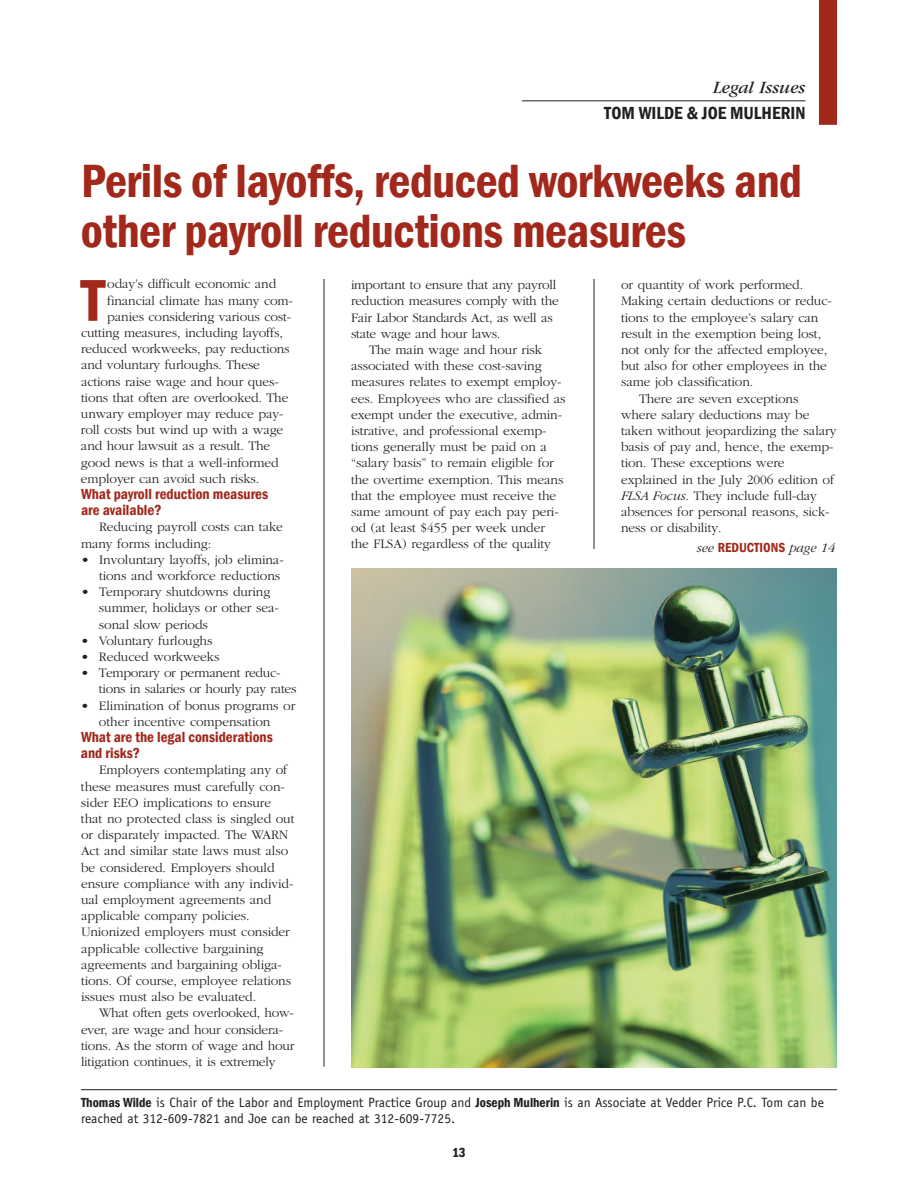
<style>
.page{position:relative;width:918px;height:1188px;background:#fff}
.page>*{position:absolute;margin:0;border:0;box-sizing:border-box;transform-origin:0 0}
.t1{font:600 condensed 61.05px "Franklin Gothic";color:#a1281b}
.t2{font:600 condensed 48px/49.5px "Franklin Gothic";letter-spacing:-.01em;color:#a1281b}
.t3{font:600 condensed 18px "Franklin Gothic";color:#231f20}
.t4{font:italic 18px "Garamond";color:#231f20}
.t5{font:600 condensed 15px/16.2px "Franklin Gothic";color:#a1281b}
.t6{font:300 13.5px/16.2px "Garamond";letter-spacing:-.005em;color:#231f20}
.t7{font:13.5px/16.5px "Officina Sans";color:#231f20}
.t8{font:600 condensed 13.5px "Franklin Gothic";color:#a1281b}
.t9{font:600 condensed 13.5px "Franklin Gothic";color:#231f20}
.s1{font-style:italic}
.s2{font-family:"Garamond";font-weight:300;font-style:italic;font-stretch:normal;color:#231f20}
.s3{font-family:"Franklin Gothic";font-weight:600;font-stretch:condensed}
</style>
<div class="page">
<hr style="left:324px;top:279px;width:1px;height:787px;background:#231f20">
<hr style="left:594px;top:279px;width:1px;height:270px;background:#231f20">
<div style="left:819px;top:0;width:18px;height:125px;background:#a1281b"></div>
<hr style="left:522px;top:100px;width:284px;height:1px;background:#231f20">
<hr style="left:81px;top:1089px;width:756px;height:1px;background:#231f20">
<img style="left:351px;top:568px;width:486px;height:500px">
<h3 class="t4" style="left:713px;top:81px;width:94px">Legal Issues</h3>
<h3 class="t3" style="left:604px;top:102px;width:203px">TOM WILDE &amp; JOE MULHERIN</h3>
<h2 class="t2" style="left:81px;top:156px;width:723px">Perils of layoffs, reduced workweeks and other payroll reductions measures</h2>
<h1 class="t1" style="left:81px;top:265px;width:25px">T</h1>
<p class="t6" style="left:107px;top:276px;width:171px">oday’s difficult economic and</p>
<p class="t6" style="left:107px;top:292px;width:187px">financial climate has many com-</p>
<p class="t6" style="left:107px;top:308px;width:185px">panies considering various cost-</p>
<p class="t6" style="left:81px;top:324px;width:203px">cutting measures, including layoffs,</p>
<p class="t6" style="left:81px;top:340px;width:210px">reduced workweeks, pay reductions</p>
<p class="t6" style="left:81px;top:357px;width:181px">and voluntary furloughs. These</p>
<p class="t6" style="left:81px;top:373px;width:199px">actions raise wage and hour ques-</p>
<p class="t6" style="left:81px;top:389px;width:209px">tions that often are overlooked. The</p>
<p class="t6" style="left:81px;top:405px;width:204px">unwary employer may reduce pay-</p>
<p class="t6" style="left:81px;top:421px;width:204px">roll costs but wind up with a wage</p>
<p class="t6" style="left:81px;top:438px;width:191px">and hour lawsuit as a result. The</p>
<p class="t6" style="left:81px;top:454px;width:199px">good news is that a well-informed</p>
<p class="t6" style="left:81px;top:470px;width:180px">employer can avoid such risks.</p>
<p class="t5" style="left:81px;top:486px;width:189px">What payroll reduction measures are available?</p>
<p class="t6" style="left:81px;top:519px;width:204px;text-indent:18px">Reducing payroll costs can take many forms including:</p>
<p class="t6" style="left:81px;top:551px;width:204px;text-align:right">• Involuntary layoffs, job elimina&shy;tions and workforce reductions</p>
<p class="t6" style="left:99px;top:583px;width:181px;text-indent:-18px">• Temporary shutdowns during summer, holidays or other sea&shy;sonal slow periods</p>
<p class="t6" style="left:81px;top:632px;width:133px">• Voluntary furloughs</p>
<p class="t6" style="left:81px;top:648px;width:140px">• Reduced workweeks</p>
<p class="t6" style="left:99px;top:664px;width:199px;text-indent:-18px">• Temporary or permanent reduc&shy;tions in salaries or hourly pay rates</p>
<p class="t6" style="left:81px;top:697px;width:216px;text-align:center">• Elimination of bonus programs or other incentive compensation</p>
<p class="t5" style="left:81px;top:729px;width:193px">What are the legal considerations and risks?</p>
<p class="t6" style="left:81px;top:762px;width:215px;text-indent:18px">Employers contemplating any of these measures must carefully con&shy;sider EEO implications to ensure that no protected class is singled out or disparately impacted. The WARN Act and similar state laws must also be considered. Employers should ensure compliance with any individ&shy;ual employment agreements and applicable company policies.<br>Unionized employers must consider applicable collective bargaining agreements and bargaining obliga&shy;tions. Of course, employee relations issues must also be evaluated.</p>
<p class="t6" style="left:81px;top:1005px;width:215px;text-indent:18px">What often gets overlooked, how&shy;ever, are wage and hour considera&shy;tions. As the storm of wage and hour litigation continues, it is extremely</p>
<p class="t6" style="left:351px;top:276px;width:209px">important to ensure that any payroll reduction measures comply with the Fair Labor Standards Act, as well as state wage and hour laws.</p>
<p class="t6" style="left:351px;top:341px;width:216px;text-indent:18px">The main wage and hour risk associated with these cost-saving measures relates to exempt employ&shy;ees. Employees who are classified as exempt under the executive, admin&shy;istrative, and professional exemp&shy;tions generally must be paid on a “salary basis” to remain eligible for the overtime exemption. This means that the employee must receive the same amount of pay each pay peri&shy;od (at least $455 per week under the FLSA) regardless of the quality</p>
<p class="t6" style="left:621px;top:276px;width:184px">or quantity of work performed.</p>
<p class="t6" style="left:621px;top:293px;width:212px">Making certain deductions or reduc-</p>
<p class="t6" style="left:621px;top:309px;width:199px">tions to the employee’s salary can</p>
<p class="t6" style="left:621px;top:325px;width:202px">result in the exemption being lost,</p>
<p class="t6" style="left:621px;top:341px;width:208px">not only for the affected employee,</p>
<p class="t6" style="left:621px;top:357px;width:207px">but also for other employees in the</p>
<p class="t6" style="left:621px;top:374px;width:134px">same job classification.</p>
<p class="t6" style="left:639px;top:390px;width:161px">There are seven exceptions</p>
<p class="t6" style="left:621px;top:406px;width:190px">where salary deductions may be</p>
<p class="t6" style="left:621px;top:422px;width:217px">taken without jeopardizing the salary</p>
<p class="t6" style="left:621px;top:438px;width:214px">basis of pay and, hence, the exemp-</p>
<p class="t6" style="left:621px;top:455px;width:165px">tion. These exceptions were</p>
<p class="t6" style="left:621px;top:471px;width:215px">explained in the July 2006 edition of</p>
<p class="t6" style="left:621px;top:487px;width:198px"><span class="s1">FLSA Focus</span>. They include full-day</p>
<p class="t6" style="left:621px;top:503px;width:210px">absences for personal reasons, sick-</p>
<p class="t6" style="left:621px;top:519px;width:102px">ness or disability.</p>
<p class="t8" style="left:697px;top:540px;width:140px"><span class="s2">see</span> REDUCTIONS <span class="s2">page 14</span></p>
<p class="t7" style="left:81px;top:1095px;width:744px"><span class="s3">Thomas Wilde</span> is Chair of the Labor and Employment Practice Group and <span class="s3">Joseph Mulherin</span> is an Associate at Vedder Price P.C. Tom can be reached at 312-609-7821 and Joe can be reached at 312-609-7725.</p>
<p class="t9" style="left:452px;top:1144px;width:15px">13</p>
</div>
